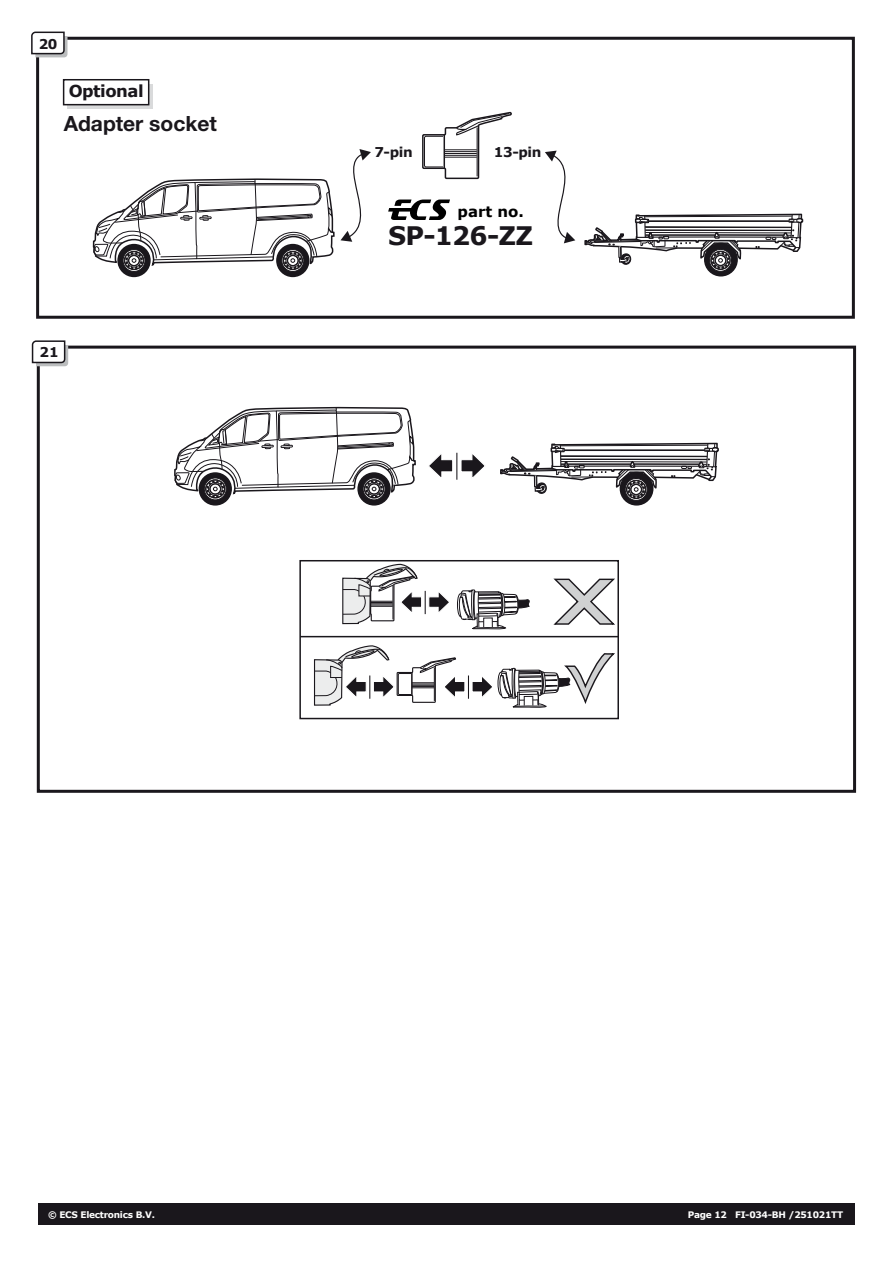
<style>
.page{position:relative;width:893px;height:1263px;background:#fff}
.page>*{position:absolute;margin:0;border:0;box-sizing:border-box;transform-origin:0 0}
.t1{font:700 25.5px "Verdana";letter-spacing:-.03em;color:#1a171c}
.t2{font:700 21px "Helvetica Neue";color:#1a171c}
.t3{font:700 16.5px "Verdana";letter-spacing:-.03em;color:#1a171c}
.t4{font:700 15px "Verdana";color:#000}
.t5{font:700 13.5px "Verdana";letter-spacing:-.03em;color:#1a171c}
.t6{font:700 9px "Verdana";letter-spacing:-.03em;color:#fff}
</style>
<div class="page">
<div style="left:38px;top:1203px;width:817px;height:21px;background:#1a171c"></div>
<svg style="left:67px;top:84px;width:85px;height:25px"></svg>
<div style="left:63px;top:79px;width:86px;height:26px;background:#fff;border:2px solid #1a171c"></div>
<div style="left:277px;top:245px;width:32px;height:31px;background:#1a171c;border-radius:50%"></div>
<div style="left:276px;top:244px;width:33px;height:33px;border:2px solid #1a171c;border-radius:50%"></div>
<div style="left:281px;top:249px;width:23px;height:23px;border:1px solid #1a171c;border-radius:50%"></div>
<div style="left:283px;top:251px;width:19px;height:19px;border:1px solid #1a171c;border-radius:50%"></div>
<div style="left:283px;top:251px;width:20px;height:19px;border:1px solid #1a171c;border-radius:50%"></div>
<div style="left:118px;top:245px;width:32px;height:31px;background:#1a171c;border-radius:50%"></div>
<div style="left:117px;top:244px;width:34px;height:33px;border:2px solid #1a171c;border-radius:50%"></div>
<div style="left:123px;top:249px;width:22px;height:23px;border:1px solid #1a171c;border-radius:50%"></div>
<div style="left:124px;top:251px;width:20px;height:19px;border:1px solid #1a171c;border-radius:50%"></div>
<div style="left:36px;top:37px;width:819px;height:282px;border:3px solid #1a171c"></div>
<svg style="left:31px;top:31px;width:37px;height:26px"></svg>
<div style="left:37px;top:346px;width:819px;height:447px;border:3px solid #1a171c"></div>
<svg style="left:31px;top:340px;width:37px;height:26px"></svg>
<div style="left:358px;top:473px;width:32px;height:32px;background:#1a171c;border-radius:50%"></div>
<div style="left:357px;top:472px;width:34px;height:34px;border:2px solid #1a171c;border-radius:50%"></div>
<div style="left:363px;top:478px;width:22px;height:22px;border:1px solid #1a171c;border-radius:50%"></div>
<div style="left:364px;top:479px;width:20px;height:19px;border:1px solid #1a171c;border-radius:50%"></div>
<div style="left:199px;top:473px;width:32px;height:32px;background:#1a171c;border-radius:50%"></div>
<div style="left:199px;top:472px;width:33px;height:34px;border:2px solid #1a171c;border-radius:50%"></div>
<div style="left:204px;top:478px;width:23px;height:22px;border:1px solid #1a171c;border-radius:50%"></div>
<div style="left:206px;top:480px;width:19px;height:18px;border:1px solid #1a171c;border-radius:50%"></div>
<div style="left:205px;top:479px;width:20px;height:19px;border:1px solid #1a171c;border-radius:50%"></div>
<svg style="left:174px;top:406px;width:242px;height:91px"></svg>
<svg style="left:429px;top:452px;width:56px;height:28px"></svg>
<svg style="left:499px;top:345px;width:221px;height:161px"></svg>
<svg style="left:92px;top:149px;width:279px;height:120px"></svg>
<svg style="left:545px;top:150px;width:259px;height:127px"></svg>
<svg style="left:422px;top:111px;width:90px;height:69px"></svg>
<svg style="left:388px;top:199px;width:62px;height:21px"></svg>
<div style="left:299px;top:560px;width:320px;height:159px;border:2px solid #1a171c"></div>
<hr style="left:300px;top:636px;width:318px;height:1px;background:#1a171c">
<svg style="left:313px;top:560px;width:304px;height:152px"></svg>
<h3 class="t5" style="left:39px;top:34px;width:20px">20</h3>
<h3 class="t3" style="left:69px;top:80px;width:77px">Optional</h3>
<h2 class="t2" style="left:64px;top:107px;width:155px">Adapter socket</h2>
<h3 class="t5" style="left:39px;top:342px;width:21px">21</h3>
<h3 class="t5" style="left:374px;top:142px;width:40px">7-pin</h3>
<h3 class="t5" style="left:494px;top:142px;width:49px">13-pin</h3>
<h3 class="t4" style="left:457px;top:201px;width:68px">part no.</h3>
<h1 class="t1" style="left:388px;top:218px;width:146px">SP-126-ZZ</h1>
<p class="t6" style="left:48px;top:1208px;width:108px">© ECS Electronics B.V.</p>
<p class="t6" style="left:688px;top:1208px;width:157px">Page 12 FI-034-BH /251021TT</p>
</div>
